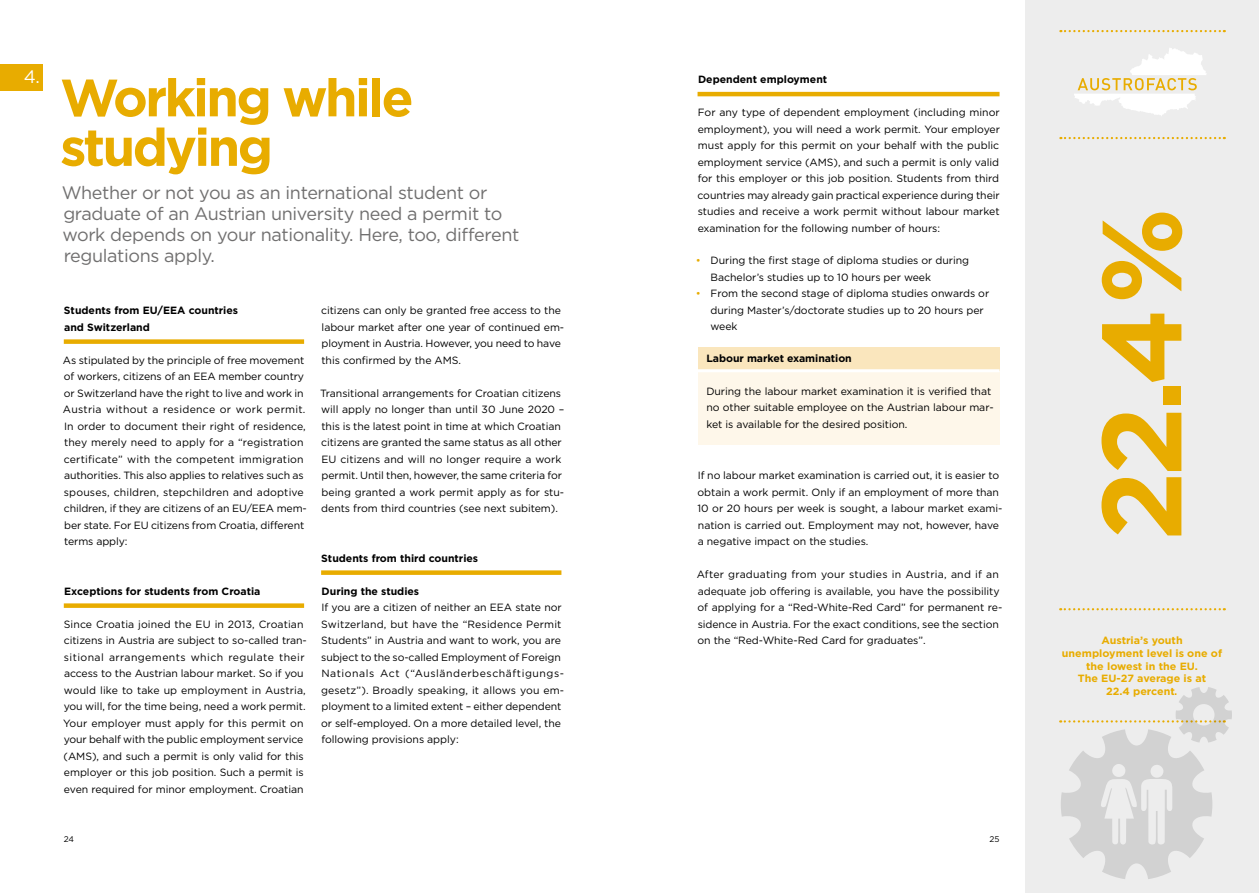
<style>
.page{position:relative;width:1259px;height:893px;background:#fff}
.page>*{position:absolute;margin:0;border:0;box-sizing:border-box;transform-origin:0 0}
.t1{font:700 112.5px "Gotham";color:#e8ac00}
.t2{font:700 52.5px/49.5px "Gotham";letter-spacing:-.05em;color:#e8ac00}
.t3{font:18px/21px "Gotham";letter-spacing:-.02em;color:#706f6f}
.t4{font:700 18px "Gotham";color:#fff}
.t5{font:10.5px/16.5px "Gotham";letter-spacing:-.005em;color:#000}
.t6{font:700 10.5px/16.5px "Gotham";color:#000}
.t7{font:700 10.5px/12.6px "Gotham";color:#e8ac00;text-align:center}
.t8{font:8.25px "Gotham";color:#000}
.s1{font-weight:400}
.s2{color:#e8ac00}
</style>
<div class="page">
<div style="left:1025px;top:0;width:234px;height:893px;background:#ededed"></div>
<svg style="left:1074px;top:48px;width:132px;height:68px"></svg>
<svg style="left:1060px;top:30px;width:164px;height:2px"></svg>
<svg style="left:1060px;top:137px;width:164px;height:2px"></svg>
<svg style="left:1060px;top:608px;width:164px;height:2px"></svg>
<div style="left:64px;top:339px;width:240px;height:5px;background:#e8ac00"></div>
<div style="left:64px;top:603px;width:240px;height:5px;background:#e8ac00"></div>
<div style="left:321px;top:570px;width:240px;height:5px;background:#e8ac00"></div>
<hr style="left:697px;top:92px;width:302px;height:4px;background:#e8ac00">
<div style="left:697px;top:347px;width:302px;height:24px;background:#fae6bd"></div>
<div style="left:697px;top:371px;width:302px;height:73px;background:#fef7ea"></div>
<hr style="left:697px;top:369px;width:302px;height:3px;background:#fff">
<div style="left:0;top:64px;width:43px;height:27px;background:#e8ac00"></div>
<svg style="left:1060px;top:687px;width:172px;height:192px"></svg>
<h3 class="t4" style="left:24px;top:66px;width:18px"><span class="s1">4</span>5 .</h3>
<h2 class="t2" style="left:60px;top:73px;width:355px">Working while studying</h2>
<h3 class="t3" style="left:62px;top:182px;width:459px">Whether or not you as an international student or graduate of an Austrian university need a permit to work depends on your nationality. Here, too, different regulations apply.  </h3>
<p class="t6" style="left:64px;top:302px;width:176px">Students from EU/EEA countries and Switzerland</p>
<p class="t5" style="left:63px;top:352px;width:245px">As stipulated by the principle of free movement of workers, citizens of an EEA member country or Switzerland have the right to live and work in Austria without a residence or work permit.<br>In order to document their right of residence, they merely need to apply for a “registration certificate” with the competent immigration authorities. This also applies to relatives such as spouses, children, stepchildren and adoptive children, if they are citizens of an EU/EEA mem&shy;ber state. For EU citizens from Croatia, different terms apply:</p>
<p class="t6" style="left:64px;top:583px;width:198px">Exceptions for students from Croatia</p>
<p class="t5" style="left:63px;top:616px;width:245px">Since Croatia joined the EU in 2013, Croatian citizens in Austria are subject to so-called tran&shy;sitional arrangements which regulate their access to the Austrian labour market. So if you would like to take up employment in Austria, you will, for the time being, need a work permit.<br>Your employer must apply for this permit on your behalf with the public employment service (AMS), and such a permit is only valid for this employer or this job position. Such a permit is even required for minor employment. Croatian</p>
<p class="t5" style="left:321px;top:302px;width:245px">citizens can only be granted free access to the labour market after one year of continued em&shy;ployment in Austria. However, you need to have this confirmed by the AMS.</p>
<p class="t5" style="left:320px;top:385px;width:246px">Transitional arrangements for Croatian citizens will apply no longer than until 30 June 2020 – this is the latest point in time at which Croatian citizens are granted the same status as all other EU citizens and will no longer require a work permit. Until then, however, the same criteria for being granted a work permit apply as for stu&shy;dents from third countries (see next subitem).</p>
<p class="t6" style="left:321px;top:550px;width:158px">Students from third countries</p>
<p class="t6" style="left:321px;top:583px;width:99px">During the studies</p>
<p class="t5" style="left:321px;top:599px;width:245px">If you are a citizen of neither an EEA state nor Switzerland, but have the “Residence Permit Students” in Austria and want to work, you are subject to the so-called Employment of Foreign Nationals Act (“Ausländerbeschäftigungs&shy;gesetz”). Broadly speaking, it allows you em&shy;ployment to a limited extent – either dependent or self-employed. On a more detailed level, the following provisions apply:</p>
<p class="t6" style="left:698px;top:71px;width:131px">Dependent employment</p>
<p class="t5" style="left:697px;top:104px;width:304px;text-align:justify">For any type of dependent employment (including minor employment), you will need a work permit. Your employer must apply for this permit on your behalf with the public employment service (AMS), and such a permit is only valid for this employer or this job position. Students from third countries may already gain practical experience during their studies and receive a work permit without labour market examination for the following number of hours:  </p>
<p class="t5" style="left:710px;top:252px;width:260px;text-indent:-15px"><span class="s2">•</span> During the first stage of diploma studies or during<br>Bachelor’s studies up to 10 hours per week</p>
<p class="t5" style="left:710px;top:285px;width:280px;text-indent:-14px"><span class="s2">•</span> From the second stage of diploma studies onwards or during Master’s/doctorate studies up to 20 hours per week</p>
<p class="t6" style="left:706px;top:350px;width:147px">Labour market examination</p>
<p class="t5" style="left:706px;top:383px;width:289px">During the labour market examination it is verified that no other suitable employee on the Austrian labour mar&shy;ket is available for the desired position.</p>
<p class="t5" style="left:697px;top:467px;width:306px">If no labour market examination is carried out, it is easier to obtain a work permit. Only if an employment of more than 10 or 20 hours per week is sought, a labour market exami&shy;nation is carried out. Employment may not, however, have a negative impact on the studies.</p>
<p class="t5" style="left:696px;top:566px;width:307px">After graduating from your studies in Austria, and if an adequate job offering is available, you have the possibility of applying for a “Red-White-Red Card” for permanent re&shy;sidence in Austria. For the exact conditions, see the section on the “Red-White-Red Card for graduates”.</p>
<p class="t8" style="left:64px;top:834px;width:12px">24</p>
<p class="t8" style="left:989px;top:834px;width:11px">25</p>
<h1 class="t1" style="left:1067px;top:541px;width:335px;rotate:-90deg">22.4 %</h1>
<p class="t7" style="left:1062px;top:634px;width:162px">Austria’s youth unemployment level is one of the lowest in the EU.<br>The EU-27 average is at<br>22.4 percent.</p>
</div>
